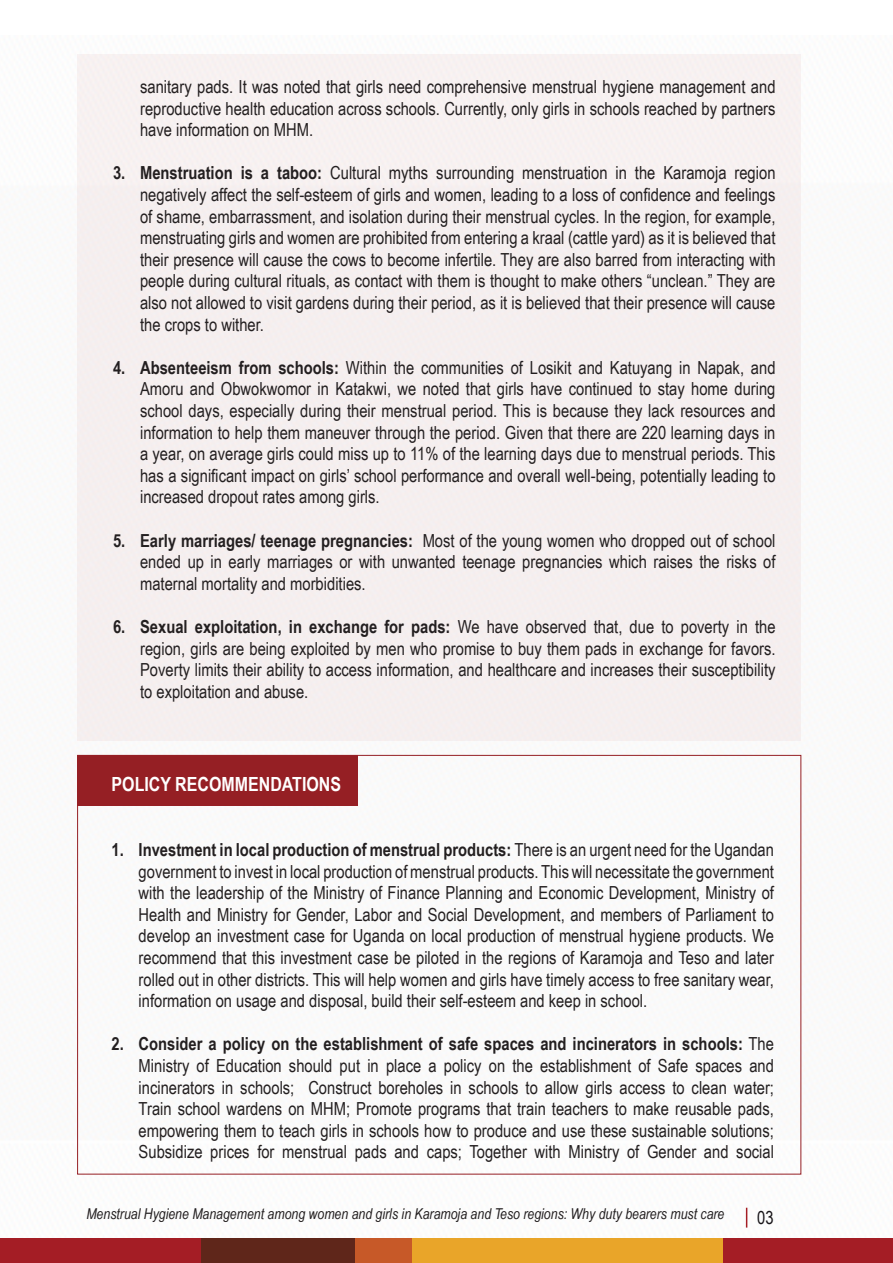
<style>
.page{position:relative;width:893px;height:1263px;background:#fff}
.page>*{position:absolute;margin:0;border:0;box-sizing:border-box;transform-origin:0 0}
.t1{font:700 19.5px "Arial Narrow";color:#fff}
.t2{font:18px/21.6px "Arial Narrow";color:#231f20;text-align:justify}
.t3{font:18px "Arial Narrow";color:#171418}
.t4{font:italic 15px "Arial Narrow";color:#231f20}
.s1{font-weight:700}
</style>
<div class="page">
<svg style="left:0;top:1238px;width:1px;height:25px"></svg>
<div style="left:410px;top:1238px;width:483px;height:25px;background:#e9a529"></div>
<div style="left:355px;top:1238px;width:57px;height:25px;background:#c75928"></div>
<div style="left:1px;top:1238px;width:252px;height:25px;background:#a41d25"></div>
<div style="left:723px;top:1238px;width:170px;height:25px;background:#a41d25"></div>
<div style="left:201px;top:1238px;width:154px;height:25px;background:#5f261a"></div>
<svg style="left:746px;top:1208px;width:1px;height:19px"></svg>
<div style="left:77px;top:54px;width:724px;height:686px;background:#f5efef"></div>
<div style="left:77px;top:755px;width:281px;height:51px;background:#951f24"></div>
<p class="t2" style="left:140px;top:75px;width:637px">sanitary pads. It was noted that girls need comprehensive menstrual hygiene management and reproductive health education across schools. Currently, only girls in schools reached by partners have information on MHM.</p>
<p class="t2" style="left:140px;top:162px;width:637px;text-indent:-27px"><span class="s1">3. Menstruation is a taboo:</span> Cultural myths surrounding menstruation in the Karamoja region negatively affect the self-esteem of girls and women, leading to a loss of confidence and feelings of shame, embarrassment, and isolation during their menstrual cycles. In the region, for example, menstruating girls and women are prohibited from entering a kraal (cattle yard) as it is believed that their presence will cause the cows to become infertile. They are also barred from interacting with people during cultural rituals, as contact with them is thought to make others “unclean.” They are also not allowed to visit gardens during their period, as it is believed that their presence will cause the crops to wither.</p>
<p class="t2" style="left:140px;top:356px;width:637px;text-indent:-27px"><span class="s1">4. Absenteeism from schools:</span> Within the communities of Losikit and Katuyang in Napak, and Amoru and Obwokwomor in Katakwi, we noted that girls have continued to stay home during school days, especially during their menstrual period. This is because they lack resources and information to help them maneuver through the period. Given that there are 220 learning days in a year, on average girls could miss up to 11% of the learning days due to menstrual periods. This has a significant impact on girls’ school performance and overall well-being, potentially leading to increased dropout rates among girls.</p>
<p class="t2" style="left:140px;top:529px;width:637px;text-indent:-27px"><span class="s1">5. Early marriages/ teenage pregnancies:</span> Most of the young women who dropped out of school ended up in early marriages or with unwanted teenage pregnancies which raises the risks of maternal mortality and morbidities.</p>
<p class="t2" style="left:140px;top:615px;width:637px;text-indent:-27px"><span class="s1">6. Sexual exploitation, in exchange for pads:</span> We have observed that, due to poverty in the region, girls are being exploited by men who promise to buy them pads in exchange for favors.<br>Poverty limits their ability to access information, and healthcare and increases their susceptibility to exploitation and abuse.</p>
<p class="t1" style="left:112px;top:769px;width:231px">POLICY RECOMMENDATIONS</p>
<p class="t2" style="left:139px;top:838px;width:637px;text-indent:-27px"><span class="s1">1. Investment in local production of menstrual products:</span> There is an urgent need for the Ugandan government to invest in local production of menstrual products. This will necessitate the government with the leadership of the Ministry of Finance Planning and Economic Development, Ministry of Health and Ministry for Gender, Labor and Social Development, and members of Parliament to develop an investment case for Uganda on local production of menstrual hygiene products. We recommend that this investment case be piloted in the regions of Karamoja and Teso and later rolled out in other districts. This will help women and girls have timely access to free sanitary wear, information on usage and disposal, build their self-esteem and keep in school.</p>
<p class="t2" style="left:139px;top:1032px;width:637px;text-indent:-27px"><span class="s1">2. Consider a policy on the establishment of safe spaces and incinerators in schools:</span> The Ministry of Education should put in place a policy on the establishment of Safe spaces and incinerators in schools; Construct boreholes in schools to allow girls access to clean water; Train school wardens on MHM; Promote programs that train teachers to make reusable pads, empowering them to teach girls in schools how to produce and use these sustainable solutions; Subsidize prices for menstrual pads and caps; Together with Ministry of Gender and social</p>
<p class="t4" style="left:86px;top:1203px;width:640px">Menstrual Hygiene Management among women and girls in Karamoja and Teso regions: Why duty bearers must care</p>
<p class="t3" style="left:757px;top:1205px;width:18px">03</p>
</div>
